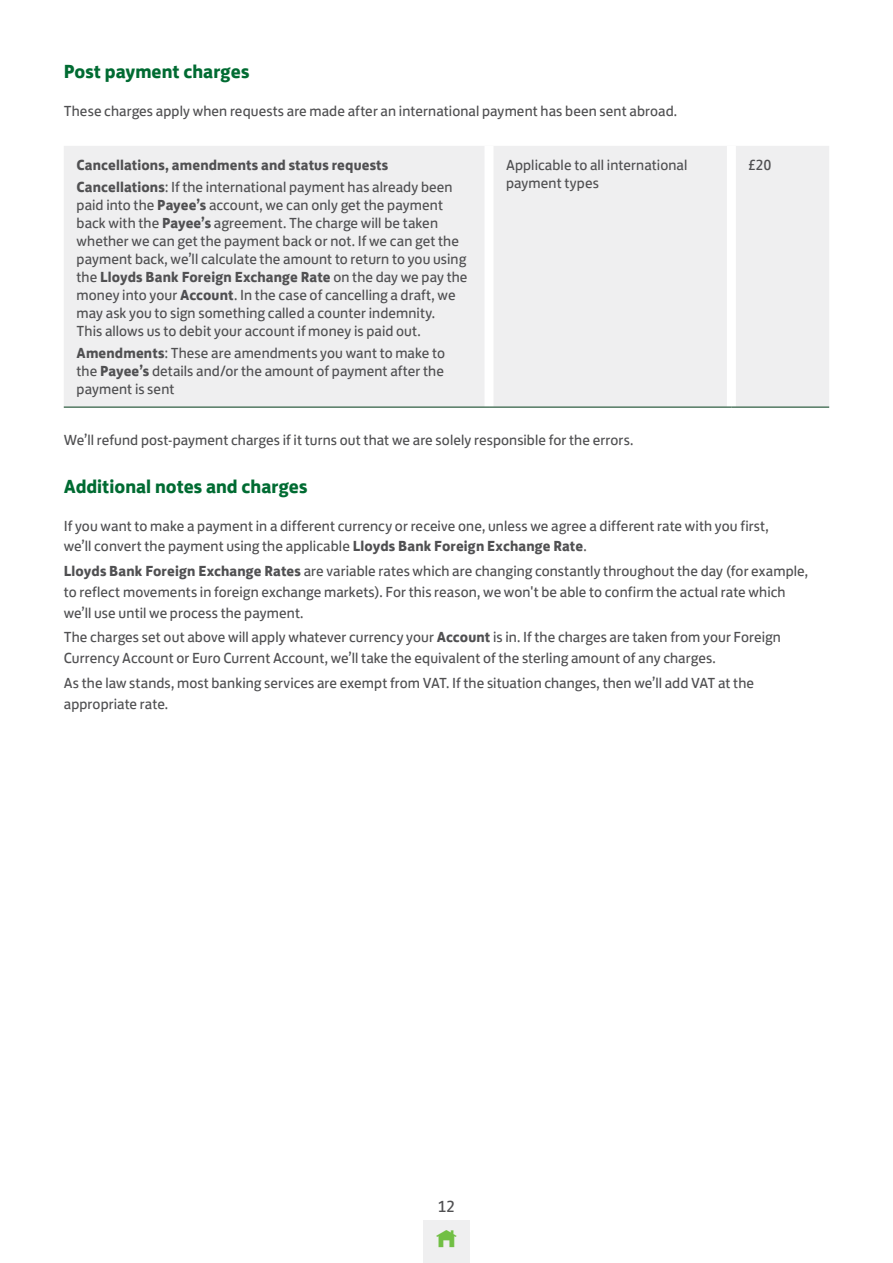
<style>
.page{position:relative;width:893px;height:1263px;background:#fff}
.page>*{position:absolute;margin:0;border:0;box-sizing:border-box;transform-origin:0 0}
.Sub_Header{font:700 19.5px "Lloyds Bank Jack";color:#006b32}
.t1{font:16.5px "Lloyds Bank Jack";color:#505052}
.Body_Copy{font:15px/20.7px "Lloyds Bank Jack";letter-spacing:.005em;color:#505052}
.Body_Table{font:15px/18px "Lloyds Bank Jack";letter-spacing:.005em;color:#505052}
.Body_Table-2{font:700 15px "Lloyds Bank Jack";letter-spacing:.01em;color:#505052}
.s1{font-weight:700}
</style>
<div class="page">
<div style="left:64px;top:146px;width:765px;height:261px;background:#efeff0"></div>
<div style="left:484px;top:146px;width:9px;height:261px;background:#fff"></div>
<div style="left:727px;top:146px;width:9px;height:261px;background:#fff"></div>
<hr style="left:64px;top:407px;width:425px;height:1px;background:#003a18">
<hr style="left:489px;top:407px;width:242px;height:1px;background:#003a18">
<hr style="left:731px;top:407px;width:98px;height:1px;background:#003a18">
<div style="left:423px;top:1220px;width:47px;height:43px;background:#efeff0"></div>
<p class="Sub_Header" style="left:64px;top:55px;width:187px">Post payment charges</p>
<p class="Body_Copy" style="left:64px;top:99px;width:615px">These charges apply when requests are made after an international payment has been sent abroad.</p>
<p class="Body_Table-2" style="left:77px;top:152px;width:313px">Cancellations, amendments and status requests</p>
<p class="Body_Table" style="left:77px;top:177px;width:393px"><span class="s1">Cancellations</span>: If the international payment has already been paid into the <span class="s1">Payee’s</span> account, we can only get the payment back with the <span class="s1">Payee’s</span> agreement. The charge will be taken whether we can get the payment back or not. If we can get the payment back, we’ll calculate the amount to return to you using the <span class="s1">Lloyds Bank Foreign Exchange Rate</span> on the day we pay the money into your <span class="s1">Account</span>. In the case of cancelling a draft, we may ask you to sign something called a counter indemnity.<br>This allows us to debit your account if money is paid out.</p>
<p class="Body_Table" style="left:77px;top:343px;width:370px;text-align:justify"><span class="s1">Amendments</span>: These are amendments you want to make to the <span class="s1">Payee’s</span> details and/or the amount of payment after the payment is sent</p>
<p class="Body_Table" style="left:506px;top:154px;width:183px">Applicable to all international payment types</p>
<p class="Body_Table" style="left:748px;top:154px;width:24px">£20</p>
<p class="Body_Copy" style="left:64px;top:428px;width:571px">We’ll refund post-payment charges if it turns out that we are solely responsible for the errors.</p>
<p class="Sub_Header" style="left:64px;top:470px;width:245px">Additional notes and charges</p>
<p class="Body_Copy" style="left:64px;top:514px;width:706px">If you want to make a payment in a different currency or receive one, unless we agree a different rate with you first, we’ll convert the payment using the applicable <span class="s1">Lloyds Bank Foreign Exchange Rate</span>.</p>
<p class="Body_Copy" style="left:64px;top:560px;width:746px"><span class="s1">Lloyds Bank Foreign Exchange Rates</span> are variable rates which are changing constantly throughout the day (for example, to reflect movements in foreign exchange markets). For this reason, we won't be able to confirm the actual rate which we’ll use until we process the payment.</p>
<p class="Body_Copy" style="left:64px;top:626px;width:719px">The charges set out above will apply whatever currency your <span class="s1">Account</span> is in. If the charges are taken from your Foreign<br>Currency Account or Euro Current Account, we’ll take the equivalent of the sterling amount of any charges.</p>
<p class="Body_Copy" style="left:64px;top:671px;width:692px">As the law stands, most banking services are exempt from VAT. If the situation changes, then we’ll add VAT at the appropriate rate.</p>
<p class="t1" style="left:438px;top:1193px;width:18px">12</p>
</div>
